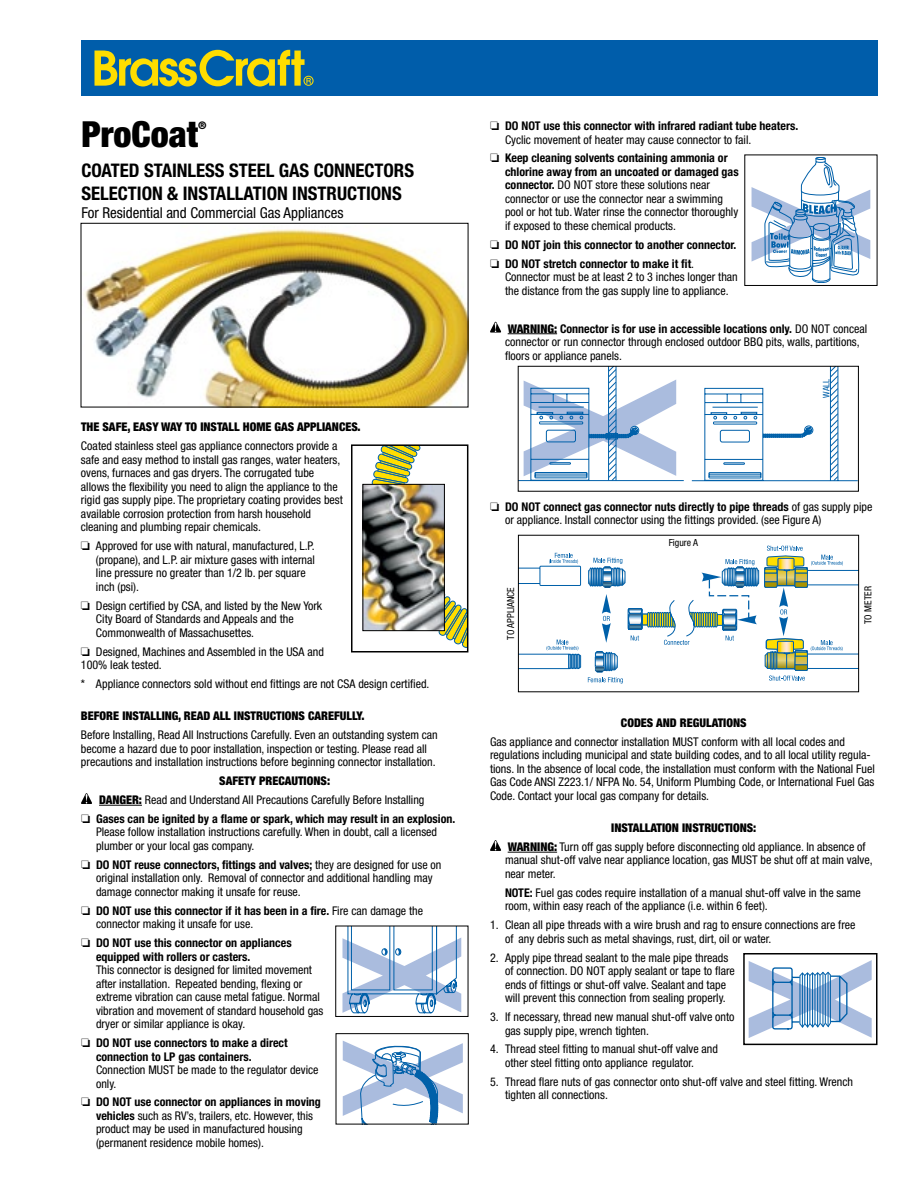
<style>
.page{position:relative;width:918px;height:1188px;background:#fff}
.page>*{position:absolute;margin:0;border:0;box-sizing:border-box;transform-origin:0 0}
.t1{font:900 condensed 36px "Helvetica Neue LT Std";color:#000}
.t2{font:700 condensed 18.75px/22.5px "Helvetica Neue LT Std";color:#000}
.t3{font:condensed 15px "Helvetica Neue LT Std";letter-spacing:-.005em;color:#000}
.t4{font:condensed 12px/13.5px "Helvetica Neue LT Std";color:#000}
.t5{font:700 condensed 12px/13.5px "Helvetica Neue LT Std";color:#000}
.t6{font:900 condensed 12px "Helvetica Neue LT Std";color:#000}
.t7{font:900 condensed 10.5px "Helvetica Neue LT Std";color:#000}
.t8{font:condensed 9.75px "Helvetica Neue LT Std";color:#000}
.t9{font:condensed 9px "Helvetica Neue LT Std";color:#0060a9}
.s1{font-weight:900}
.s2{font-weight:700}
.s3{font-weight:400}
</style>
<div class="page">
<div style="left:81px;top:40px;width:797px;height:56px;background:#005daa"></div>
<hr style="left:99px;top:805px;width:43px;height:1px;background:#000">
<svg style="left:81px;top:793px;width:11px;height:11px"></svg>
<hr style="left:508px;top:333px;width:49px;height:1px;background:#000">
<hr style="left:508px;top:852px;width:49px;height:1px;background:#000">
<svg style="left:490px;top:322px;width:11px;height:11px"></svg>
<svg style="left:490px;top:840px;width:11px;height:11px"></svg>
<img style="left:84px;top:229px;width:382px;height:176px">
<div style="left:81px;top:223px;width:387px;height:184px;border:1px solid #000"></div>
<svg style="left:94px;top:50px;width:220px;height:37px"></svg>
<svg style="left:362px;top:447px;width:103px;height:201px"></svg>
<div style="left:351px;top:444px;width:117px;height:208px;border:2px solid #000"></div>
<svg style="left:342px;top:928px;width:119px;height:85px"></svg>
<div style="left:335px;top:926px;width:133px;height:91px;border:1px solid #000"></div>
<svg style="left:749px;top:960px;width:123px;height:78px"></svg>
<div style="left:743px;top:953px;width:135px;height:92px;border:2px solid #000"></div>
<svg style="left:343px;top:1041px;width:120px;height:82px"></svg>
<div style="left:336px;top:1033px;width:133px;height:92px;border:1px solid #000"></div>
<svg style="left:752px;top:157px;width:118px;height:126px"></svg>
<svg style="left:520px;top:368px;width:337px;height:114px"></svg>
<div style="left:518px;top:366px;width:341px;height:126px;border:1px solid #000"></div>
<svg style="left:520px;top:553px;width:61px;height:116px"></svg>
<svg style="left:588px;top:545px;width:269px;height:139px"></svg>
<div style="left:518px;top:535px;width:341px;height:157px;border:1px solid #000"></div>
<img style="left:365px;top:486px;width:78px;height:143px">
<div style="left:363px;top:484px;width:82px;height:147px;border:1px solid #000"></div>
<h1 class="t1" style="left:82px;top:112px;width:118px">PROCOAT</h1>
<p class="t7" style="left:198px;top:119px;width:10px">®</p>
<h2 class="t2" style="left:82px;top:159px;width:334px">COATED STAINLESS STEEL GAS CONNECTORS<br>SELECTION &amp; INSTALLATION INSTRUCTIONS</h2>
<p class="t3" style="left:82px;top:204px;width:263px">For Residential and Commercial Gas Appliances</p>
<p class="t6" style="left:81px;top:420px;width:281px">THE SAFE, EASY WAY TO INSTALL HOME GAS APPLIANCES.</p>
<p class="t4" style="left:81px;top:439px;width:263px">Coated stainless steel gas appliance connectors provide a safe and easy method to install gas ranges, water heaters, ovens, furnaces and gas dryers. The corrugated tube allows the flexibility you need to align the appliance to the rigid gas supply pipe. The proprietary coating provides best available corrosion protection from harsh household cleaning and plumbing repair chemicals.</p>
<p class="t4" style="left:96px;top:539px;width:220px;text-indent:-15px">❏ Approved for use with natural, manufactured, L.P. (propane), and L.P. air mixture gases with internal line pressure no greater than 1/2 lb. per square inch (psi).</p>
<p class="t4" style="left:96px;top:599px;width:228px;text-indent:-15px">❏ Design certified by CSA, and listed by the New York<br>City Board of Standards and Appeals and the<br>Commonwealth of Massachusettes.</p>
<p class="t4" style="left:81px;top:644px;width:244px">❏ Designed, Machines and Assembled in the USA and<br>100% leak tested.</p>
<p class="t4" style="left:81px;top:677px;width:350px">* Appliance connectors sold without end fittings are not CSA design certified.</p>
<p class="t6" style="left:81px;top:709px;width:285px">BEFORE INSTALLING, READ ALL INSTRUCTIONS CAREFULLY.</p>
<p class="t4" style="left:81px;top:728px;width:358px">Before Installing, Read All Instructions Carefully. Even an outstanding system can become a hazard due to poor installation, inspection or testing. Please read all precautions and installation instructions before beginning connector installation.</p>
<p class="t6" style="left:219px;top:773px;width:112px">SAFETY PRECAUTIONS:</p>
<p class="t4" style="left:99px;top:793px;width:327px"><span class="s1">DANGER:</span> Read and Understand All Precautions Carefully Before Installing</p>
<p class="t5" style="left:81px;top:812px;width:376px">❏ Gases can be ignited by a flame or spark, which may result in an explosion.</p>
<p class="t4" style="left:96px;top:825px;width:343px">Please follow installation instructions carefully. When in doubt, call a licensed plumber or your local gas company.</p>
<p class="t4" style="left:96px;top:858px;width:347px;text-indent:-15px">❏ <span class="s2">DO NOT reuse connectors, fittings and valves;</span> they are designed for use on original installation only. Removal of connector and additional handling may damage connector making it unsafe for reuse.</p>
<p class="t4" style="left:96px;top:904px;width:329px;text-indent:-15px">❏ <span class="s2">DO NOT use this connector if it has been in a fire.</span> Fire can damage the connector making it unsafe for use.</p>
<p class="t5" style="left:96px;top:936px;width:197px;text-indent:-15px">❏ DO NOT use this connector on appliances equipped with rollers or casters.</p>
<p class="t4" style="left:96px;top:963px;width:229px">This connector is designed for limited movement after installation. Repeated bending, flexing or extreme vibration can cause metal fatigue. Normal vibration and movement of standard household gas dryer or similar appliance is okay.</p>
<p class="t5" style="left:96px;top:1036px;width:224px;text-indent:-15px">❏ DO NOT use connectors to make a direct connection to LP gas containers.<span class="s3">-<br>Connection MUST be made to the regulator device only.</span></p>
<p class="t4" style="left:96px;top:1095px;width:226px;text-indent:-15px">❏ <span class="s2">DO NOT use connector on appliances in moving vehicles</span> such as RV’s, trailers, etc. However, this product may be used in manufactured housing (permanent residence mobile homes).</p>
<p class="t5" style="left:505px;top:119px;width:295px;text-indent:-15px">❏ DO NOT use this connector with infrared radiant tube heaters.<br><span class="s3">Cyclic movement of heater may cause connector to fail.</span></p>
<p class="t4" style="left:505px;top:151px;width:235px;text-indent:-15px">❏ <span class="s2">Keep cleaning solvents containing ammonia or chlorine away from an uncoated or damaged gas connector.</span> DO NOT store these solutions near connector or use the connector near a swimming pool or hot tub. Water rinse the connector thoroughly if exposed to these chemical products.</p>
<p class="t5" style="left:490px;top:235px;width:248px;line-height:18.9px">❏ DO NOT join this connector to another connector. ❏ DO NOT stretch connector to make it fit<span class="s3">.</span></p>
<p class="t4" style="left:505px;top:270px;width:234px">Connector must be at least 2 to 3 inches longer than the distance from the gas supply line to appliance.</p>
<p class="t4" style="left:505px;top:321px;width:364px"><span class="s1">WARNING:</span> <span class="s2">Connector is for use in accessible locations only.</span> DO NOT conceal connector or run connector through enclosed outdoor BBQ pits, walls, partitions, floors or appliance panels.</p>
<p class="t9" style="left:821px;top:398px;width:20px;rotate:-90deg">WALL</p>
<p class="t4" style="left:505px;top:500px;width:369px;text-indent:-15px">❏ <span class="s2">DO NOT connect gas connector nuts directly to pipe threads</span> of gas supply pipe or appliance. Install connector using the fittings provided. (see Figure A)</p>
<p class="t8" style="left:669px;top:537px;width:31px">Figure A</p>
<p class="t8" style="left:505px;top:640px;width:54px;rotate:-90deg">TO APPLIANCE</p>
<p class="t8" style="left:863px;top:624px;width:39px;rotate:-90deg">TO METER</p>
<p class="t6" style="left:621px;top:715px;width:127px">CODES AND REGULATIONS</p>
<p class="t4" style="left:490px;top:735px;width:386px">Gas appliance and connector installation MUST conform with all local codes and regulations including municipal and state building codes, and to all local utility regula&shy;tions. In the absence of local code, the installation must conform with the National Fuel Gas Code ANSI Z223.1/ NFPA No. 54, Uniform Plumbing Code, or International Fuel Gas Code. Contact your local gas company for details.</p>
<p class="t4" style="left:508px;top:818px;width:360px;line-height:18.9px;text-align:center"><span class="s1">INSTALLATION INSTRUCTIONS:<br>WARNING:</span> Turn off gas supply before disconnecting old appliance. In absence of</p>
<p class="t4" style="left:505px;top:853px;width:369px">manual shut-off valve near appliance location, gas MUST be shut off at main valve, near meter.</p>
<p class="t4" style="left:505px;top:886px;width:357px"><span class="s2">NOTE:</span> Fuel gas codes require installation of a manual shut-off valve in the same room, within easy reach of the appliance (i.e. within 6 feet).</p>
<p class="t4" style="left:505px;top:918px;width:352px;text-indent:-15px">1. Clean all pipe threads with a wire brush and rag to ensure connections are free of any debris such as metal shavings, rust, dirt, oil or water.</p>
<p class="t4" style="left:505px;top:951px;width:231px;text-indent:-15px">2. Apply pipe thread sealant to the male pipe threads of connection. DO NOT apply sealant or tape to flare ends of fittings or shut-off valve. Sealant and tape will prevent this connection from sealing properly.</p>
<p class="t4" style="left:505px;top:1010px;width:231px;text-indent:-15px">3. If necessary, thread new manual shut-off valve onto gas supply pipe, wrench tighten.</p>
<p class="t4" style="left:505px;top:1042px;width:214px;text-indent:-15px">4. Thread steel fitting to manual shut-off valve and other steel fitting onto appliance regulator.</p>
<p class="t4" style="left:505px;top:1075px;width:350px;text-indent:-15px">5. Thread flare nuts of gas connector onto shut-off valve and steel fitting. Wrench tighten all connections.</p>
</div>
